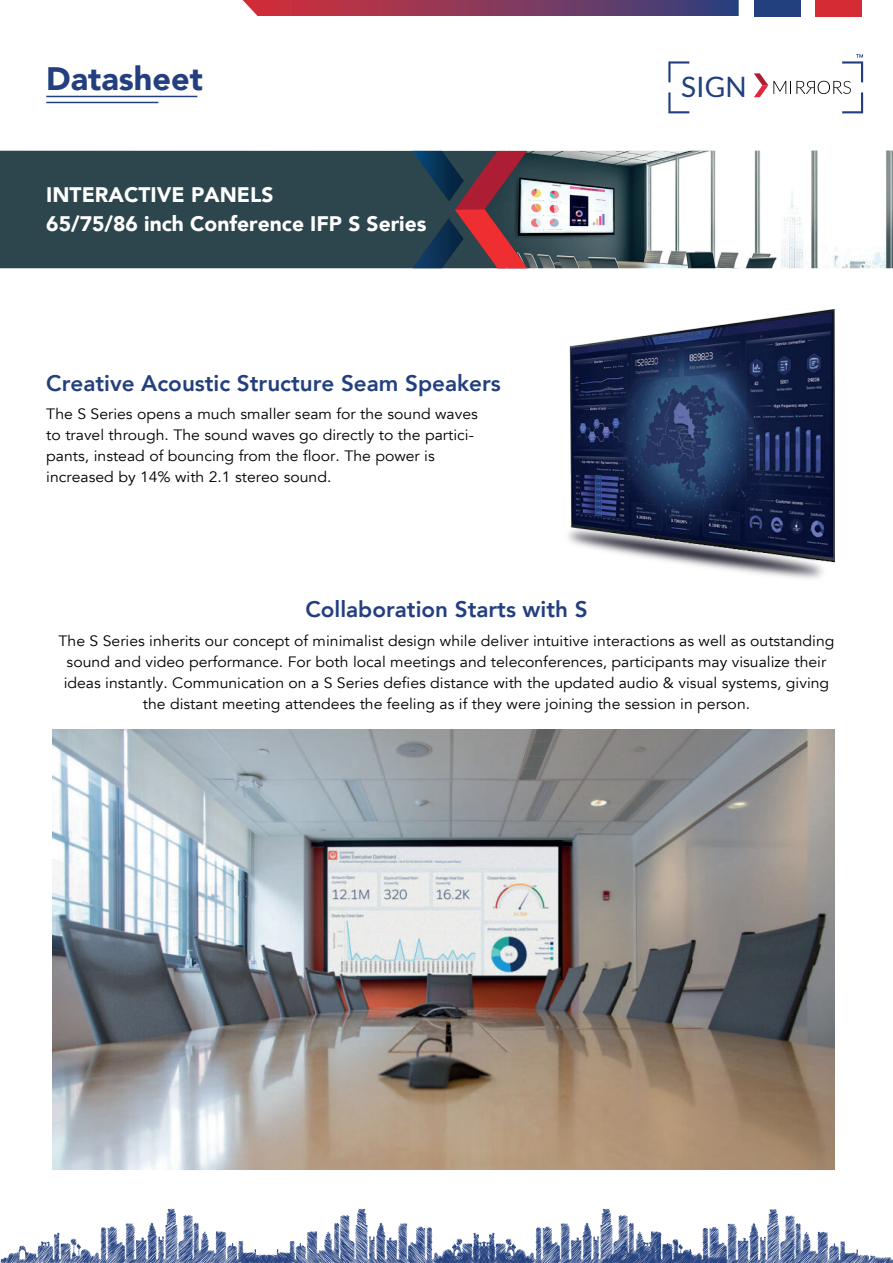
<style>
.page{position:relative;width:893px;height:1263px;background:#fff}
.page>*{position:absolute;margin:0;border:0;box-sizing:border-box;transform-origin:0 0}
.t1{font:900 32.4px "Avenir";color:#233f7f}
.t2{font:28.2px "Lato";color:#1f3f7d}
.t3{font:800 22.5px "Avenir";color:#233f7f}
.t4{font:900 21px "Avenir";color:#fff}
.t5{font:15px/21px "Avenir";color:#000002;scale:1.05 1}
</style>
<div class="page">
<div style="left:816px;top:0;width:46px;height:16px;background:#d42b35"></div>
<div style="left:754px;top:0;width:46px;height:16px;background:#223f7e"></div>
<svg style="left:243px;top:0;width:496px;height:16px;background:#853b5e"></svg>
<svg style="left:0;top:1208px;width:893px;height:55px"></svg>
<hr style="left:46px;top:96px;width:151px;height:1px;background:#223f7e">
<hr style="left:46px;top:102px;width:112px;height:1px;background:#223f7e">
<svg style="left:668px;top:61px;width:21px;height:21px"></svg>
<svg style="left:668px;top:92px;width:21px;height:21px"></svg>
<svg style="left:754px;top:54px;width:109px;height:59px"></svg>
<div style="left:0;top:151px;width:412px;height:117px;background:#2d454c"></div>
<img style="left:476px;top:150px;width:417px;height:118px">
<svg style="left:412px;top:151px;width:115px;height:117px;background:#543c49"></svg>
<img style="left:568px;top:309px;width:267px;height:270px">
<img style="left:53px;top:730px;width:781px;height:439px">
<h1 class="t1" style="left:46px;top:51px;width:158px">Datasheet</h1>
<h2 class="t2" style="left:681px;top:71px;width:67px">SIGN</h2>
<h3 class="t4" style="left:46px;top:177px;width:229px">INTERACTIVE PANELS</h3>
<h3 class="t4" style="left:46px;top:205px;width:382px">65/75/86 inch Conference IFP S Series</h3>
<h3 class="t3" style="left:46px;top:365px;width:456px">Creative Acoustic Structure Seam Speakers</h3>
<p class="t5" style="left:46px;top:404px;width:413px">The S Series opens a much smaller seam for the sound waves to travel through. The sound waves go directly to the partici&shy;pants, instead of bouncing from the floor. The power is increased by 14% with 2.1 stereo sound.</p>
<h3 class="t3" style="left:305px;top:591px;width:284px">Collaboration Starts with S</h3>
<p class="t5" style="left:59px;top:630px;width:740px;text-align:center">The S Series inherits our concept of minimalist design while deliver intuitive interactions as well as outstanding sound and video performance. For both local meetings and teleconferences, participants may visualize their ideas instantly. Communication on a S Series defies distance with the updated audio &amp; visual systems, giving the distant meeting attendees the feeling as if they were joining the session in person.</p>
</div>
